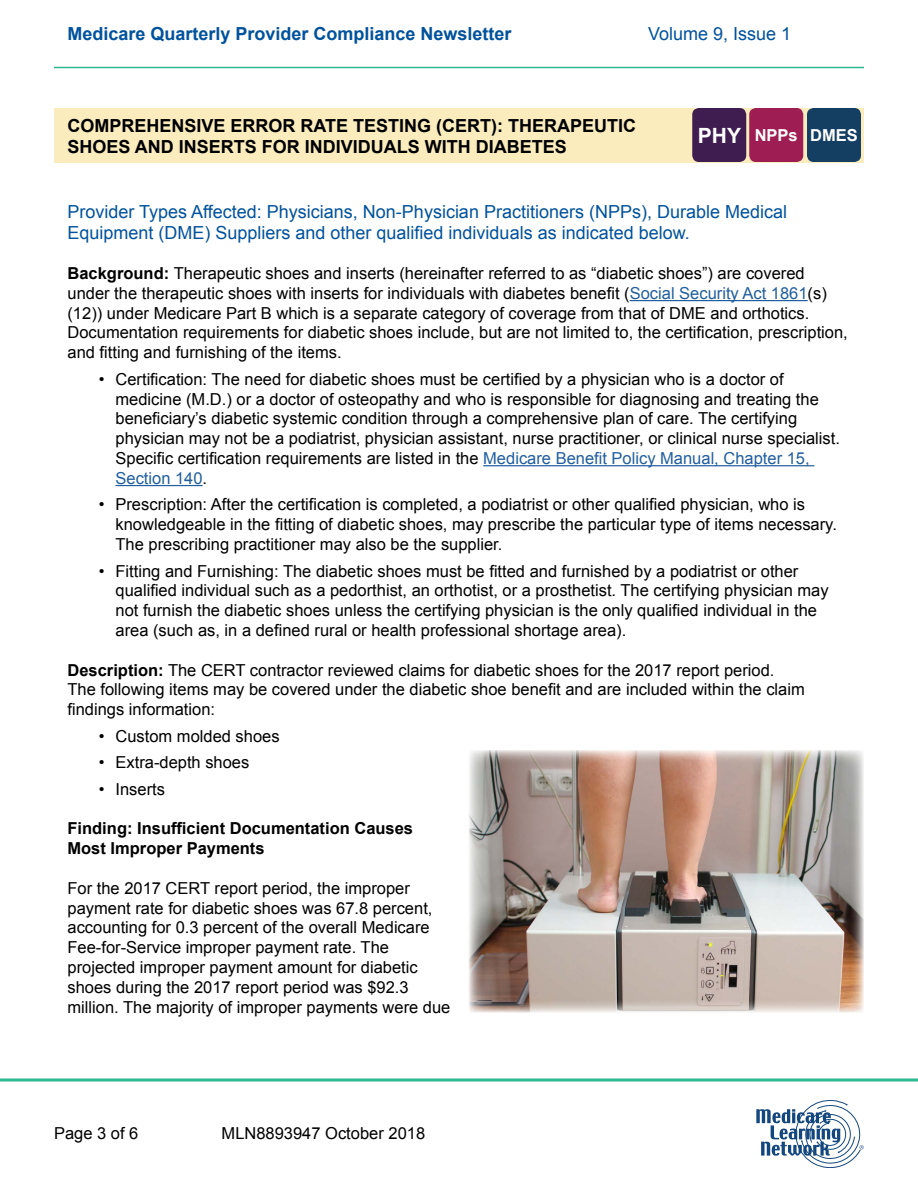
<style>
.page{position:relative;width:918px;height:1188px;background:#fff}
.page>*{position:absolute;margin:0;border:0;box-sizing:border-box;transform-origin:0 0}
.t1{font:700 21px "Arial";color:#fff}
.t2{font:18px/21.6px "Arial";color:#00529c}
.t3{font:700 18px/21.6px "Arial";color:#000}
.t4{font:700 18px "Arial";color:#00529c}
.Paragraph_Text{font:16.5px/19.8px "Arial";color:#000}
.Paragraph_Text-2{font:700 16.5px/19.8px "Arial";color:#000}
.t5{font:700 16.5px "Arial";color:#fff}
.s1{font-weight:700}
.s2{color:#215e9e}
</style>
<div class="page">
<hr style="left:54px;top:67px;width:810px;height:1px;background:#2bb892">
<svg style="left:756px;top:1100px;width:108px;height:68px"></svg>
<svg style="left:0;top:1078px;width:918px;height:4px;background:#5fc9ad"></svg>
<div style="left:54px;top:108px;width:810px;height:55px;background:#fbecbd"></div>
<hr style="left:630px;top:300px;width:178px;height:1px;background:#215e9e">
<hr style="left:483px;top:465px;width:331px;height:1px;background:#215e9e">
<hr style="left:116px;top:485px;width:87px;height:1px;background:#215e9e">
<div style="left:692px;top:108px;width:54px;height:54px;background:#3f1d51;border-radius:7px"></div>
<div style="left:749px;top:108px;width:54px;height:54px;background:#9e1d52;border-radius:7px"></div>
<div style="left:807px;top:108px;width:54px;height:54px;background:#143e62;border-radius:7px"></div>
<img style="left:469px;top:750px;width:395px;height:263px">
<p class="t4" style="left:68px;top:22px;width:446px">Medicare Quarterly Provider Compliance Newsletter</p>
<p class="t2" style="left:648px;top:23px;width:145px">Volume 9, Issue 1</p>
<h2 class="t3" style="left:68px;top:115px;width:570px">COMPREHENSIVE ERROR RATE TESTING (CERT): THERAPEUTIC<br>SHOES AND INSERTS FOR INDIVIDUALS WITH DIABETES</h2>
<p class="t1" style="left:698px;top:121px;width:45px">PHY</p>
<p class="t5" style="left:755px;top:124px;width:45px">NPPs</p>
<p class="t5" style="left:810px;top:124px;width:49px">DMES</p>
<h3 class="t2" style="left:68px;top:201px;width:721px">Provider Types Affected: Physicians, Non-Physician Practitioners (NPPs), Durable Medical<br>Equipment (DME) Suppliers and other qualified individuals as indicated below.</h3>
<p class="Paragraph_Text" style="left:68px;top:264px;width:782px"><span class="s1">Background:</span> Therapeutic shoes and inserts (hereinafter referred to as “diabetic shoes”) are covered under the therapeutic shoes with inserts for individuals with diabetes benefit (<span class="s2">Social Security Act 1861</span>(s) (12)) under Medicare Part B which is a separate category of coverage from that of DME and orthotics.<br>Documentation requirements for diabetic shoes include, but are not limited to, the certification, prescription, and fitting and furnishing of the items.</p>
<p class="Paragraph_Text" style="left:115px;top:369px;width:726px;text-indent:-16px">• Certification: The need for diabetic shoes must be certified by a physician who is a doctor of medicine (M.D.) or a doctor of osteopathy and who is responsible for diagnosing and treating the beneficiary’s diabetic systemic condition through a comprehensive plan of care. The certifying physician may not be a podiatrist, physician assistant, nurse practitioner, or clinical nurse specialist.<br>Specific certification requirements are listed in the <span class="s2">Medicare Benefit Policy Manual, Chapter 15, Section 140</span>.</p>
<p class="Paragraph_Text" style="left:115px;top:495px;width:723px;text-indent:-16px">• Prescription: After the certification is completed, a podiatrist or other qualified physician, who is knowledgeable in the fitting of diabetic shoes, may prescribe the particular type of items necessary.<br>The prescribing practitioner may also be the supplier.</p>
<p class="Paragraph_Text" style="left:115px;top:561px;width:715px;text-indent:-16px">• Fitting and Furnishing: The diabetic shoes must be fitted and furnished by a podiatrist or other qualified individual such as a pedorthist, an orthotist, or a prosthetist. The certifying physician may not furnish the diabetic shoes unless the certifying physician is the only qualified individual in the area (such as, in a defined rural or health professional shortage area).</p>
<p class="Paragraph_Text" style="left:68px;top:660px;width:739px"><span class="s1">Description:</span> The CERT contractor reviewed claims for diabetic shoes for the 2017 report period.<br>The following items may be covered under the diabetic shoe benefit and are included within the claim findings information:</p>
<p class="Paragraph_Text" style="left:99px;top:726px;width:182px">• Custom molded shoes</p>
<p class="Paragraph_Text" style="left:99px;top:753px;width:152px">• Extra-depth shoes</p>
<p class="Paragraph_Text" style="left:99px;top:779px;width:68px">• Inserts</p>
<p class="Paragraph_Text-2" style="left:68px;top:819px;width:347px">Finding: Insufficient Documentation Causes<br>Most Improper Payments</p>
<p class="Paragraph_Text" style="left:68px;top:878px;width:384px">For the 2017 CERT report period, the improper payment rate for diabetic shoes was 67.8 percent, accounting for 0.3 percent of the overall Medicare Fee-for-Service improper payment rate. The projected improper payment amount for diabetic shoes during the 2017 report period was $92.3 million. The majority of improper payments were due</p>
<p class="Paragraph_Text" style="left:54px;top:1124px;width:86px">Page 3 of 6</p>
<p class="Paragraph_Text" style="left:222px;top:1124px;width:205px">MLN8893947 October 2018</p>
</div>
